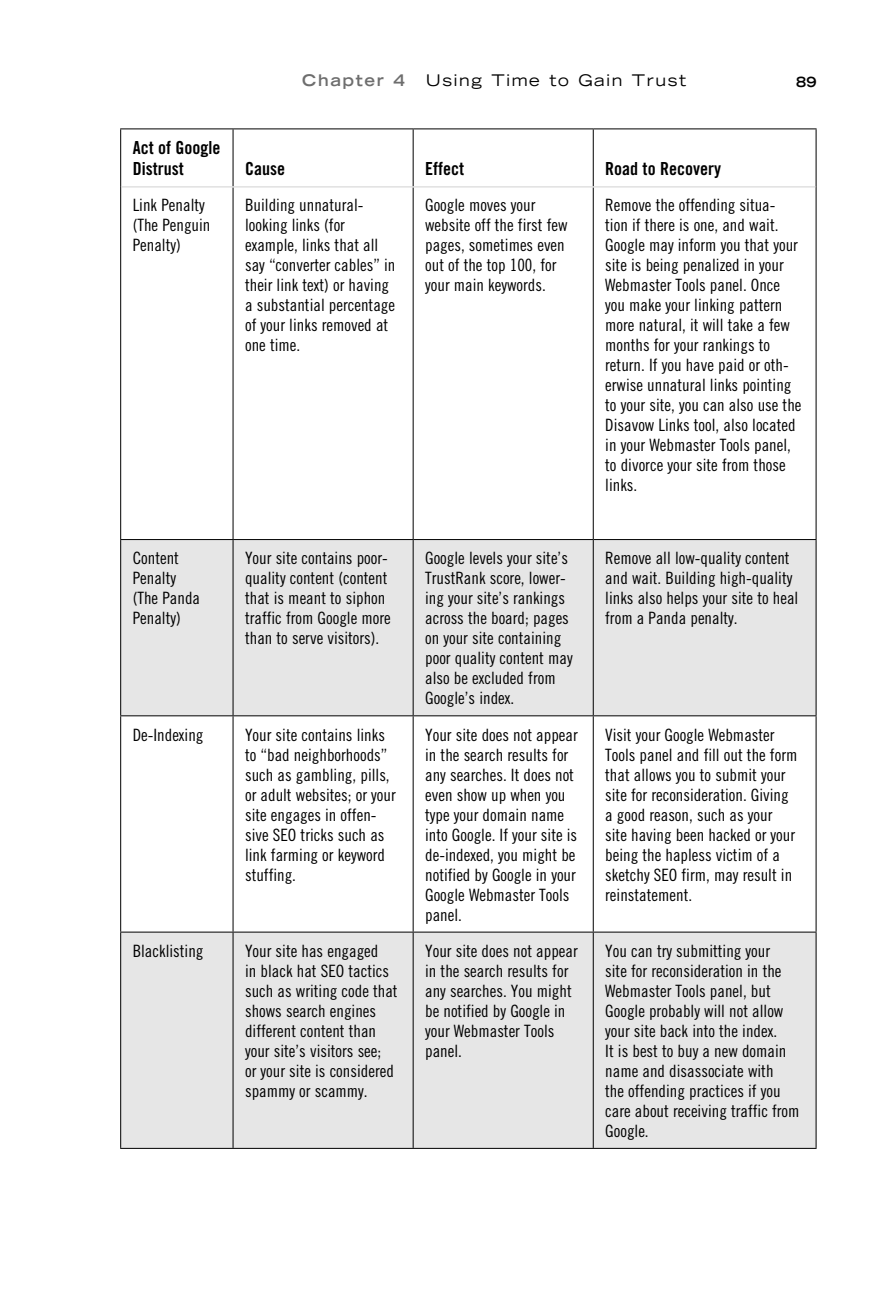
<style>
.page{position:relative;width:889px;height:1296px;background:#fff}
.page>*{position:absolute;margin:0;border:0;box-sizing:border-box;transform-origin:0 0}
.t1{font:18px/21px "Trade Gothic LT Std Bd Cn 20";color:#000}
.t2{font:17px/20px "Trade Gothic LT Std Cn 18";color:#000}
.t3{font:expanded 16px "Trade Gothic LT Std";letter-spacing:.1em;color:#000}
.t4{font:700 expanded 16px "Trade Gothic LT Std";letter-spacing:.1em;color:#6e6e6e}
.t5{font:700 expanded 14px "Trade Gothic LT Std";color:#000}
</style>
<div class="page">
<svg style="left:121px;top:540px;width:694px;height:608px;fill:#e6e6e6"></svg>
<hr style="left:120px;top:128px;width:113px;height:1px;background:#000">
<hr style="left:120px;top:129px;width:1px;height:58px;background:#000">
<hr style="left:233px;top:128px;width:180px;height:1px;background:#000">
<hr style="left:232px;top:129px;width:1px;height:57px;background:#000">
<hr style="left:413px;top:128px;width:180px;height:1px;background:#000">
<hr style="left:412px;top:129px;width:1px;height:57px;background:#000">
<hr style="left:593px;top:128px;width:223px;height:1px;background:#000">
<hr style="left:592px;top:129px;width:1px;height:57px;background:#000">
<hr style="left:815px;top:129px;width:1px;height:58px;background:#000">
<hr style="left:120px;top:187px;width:1px;height:352px;background:#000">
<hr style="left:232px;top:187px;width:1px;height:352px;background:#000">
<hr style="left:412px;top:187px;width:1px;height:352px;background:#000">
<hr style="left:592px;top:187px;width:1px;height:352px;background:#000">
<hr style="left:815px;top:187px;width:1px;height:352px;background:#000">
<hr style="left:120px;top:539px;width:113px;height:1px;background:#000">
<hr style="left:120px;top:540px;width:1px;height:175px;background:#000">
<hr style="left:233px;top:539px;width:180px;height:1px;background:#000">
<hr style="left:232px;top:540px;width:1px;height:175px;background:#000">
<hr style="left:413px;top:539px;width:180px;height:1px;background:#000">
<hr style="left:412px;top:540px;width:1px;height:175px;background:#000">
<hr style="left:593px;top:539px;width:223px;height:1px;background:#000">
<hr style="left:592px;top:540px;width:1px;height:175px;background:#000">
<hr style="left:815px;top:540px;width:1px;height:175px;background:#000">
<hr style="left:120px;top:715px;width:113px;height:1px;background:#000">
<hr style="left:120px;top:716px;width:1px;height:216px;background:#000">
<hr style="left:233px;top:715px;width:180px;height:1px;background:#000">
<hr style="left:232px;top:716px;width:1px;height:216px;background:#000">
<hr style="left:413px;top:715px;width:180px;height:1px;background:#000">
<hr style="left:412px;top:716px;width:1px;height:216px;background:#000">
<hr style="left:593px;top:715px;width:223px;height:1px;background:#000">
<hr style="left:592px;top:716px;width:1px;height:216px;background:#000">
<hr style="left:815px;top:716px;width:1px;height:216px;background:#000">
<hr style="left:120px;top:932px;width:113px;height:1px;background:#000">
<hr style="left:120px;top:933px;width:1px;height:215px;background:#000">
<hr style="left:233px;top:932px;width:180px;height:1px;background:#000">
<hr style="left:232px;top:933px;width:1px;height:215px;background:#000">
<hr style="left:413px;top:932px;width:180px;height:1px;background:#000">
<hr style="left:412px;top:933px;width:1px;height:215px;background:#000">
<hr style="left:593px;top:932px;width:223px;height:1px;background:#000">
<hr style="left:592px;top:933px;width:1px;height:215px;background:#000">
<hr style="left:815px;top:933px;width:1px;height:215px;background:#000">
<hr style="left:120px;top:1148px;width:696px;height:1px;background:#000">
<hr style="left:121px;top:186px;width:694px;height:1px;background:#d1d1d1">
<p class="t1" style="left:133px;top:138px;width:89px">Act of Google<br>Distrust</p>
<p class="t4" style="left:302px;top:74px;width:104px">Chapter 4</p>
<p class="t3" style="left:426px;top:74px;width:262px">Using Time to Gain Trust</p>
<p class="t5" style="left:796px;top:76px;width:22px">89</p>
<p class="t1" style="left:245px;top:159px;width:41px">Cause</p>
<p class="t1" style="left:425px;top:159px;width:40px">Effect</p>
<p class="t1" style="left:605px;top:159px;width:117px">Road to Recovery</p>
<p class="t2" style="left:133px;top:197px;width:79px">Link Penalty (The Penguin<br>Penalty)</p>
<p class="t2" style="left:245px;top:197px;width:152px">Building unnatural&shy;looking links (for example, links that all say “converter cables” in their link text) or having a substantial percentage of your links removed at one time.</p>
<p class="t2" style="left:425px;top:197px;width:144px">Google moves your website off the first few pages, sometimes even out of the top 100, for your main keywords.</p>
<p class="t2" style="left:605px;top:197px;width:198px">Remove the offending situa&shy;tion if there is one, and wait.<br>Google may inform you that your site is being penalized in your<br>Webmaster Tools panel. Once you make your linking pattern more natural, it will take a few months for your rankings to return. If you have paid or oth&shy;erwise unnatural links pointing to your site, you can also use the<br>Disavow Links tool, also located in your Webmaster Tools panel, to divorce your site from those links.</p>
<p class="t2" style="left:133px;top:550px;width:69px">Content<br>Penalty (The Panda<br>Penalty)</p>
<p class="t2" style="left:245px;top:550px;width:147px">Your site contains poor&shy;quality content (content that is meant to siphon traffic from Google more than to serve visitors).</p>
<p class="t2" style="left:425px;top:550px;width:149px">Google levels your site’s<br>TrustRank score, lower&shy;ing your site’s rankings across the board; pages on your site containing poor quality content may also be excluded from<br>Google’s index.</p>
<p class="t2" style="left:605px;top:550px;width:194px">Remove all low-quality content and wait. Building high-quality links also helps your site to heal from a Panda penalty.</p>
<p class="t2" style="left:133px;top:726px;width:72px">De-Indexing</p>
<p class="t2" style="left:245px;top:726px;width:152px">Your site contains links to “bad neighborhoods” such as gambling, pills, or adult websites; or your site engages in offen&shy;sive SEO tricks such as link farming or keyword stuffing.</p>
<p class="t2" style="left:425px;top:726px;width:154px">Your site does not appear in the search results for any searches. It does not even show up when you type your domain name into Google. If your site is de-indexed, you might be notified by Google in your<br>Google Webmaster Tools panel.</p>
<p class="t2" style="left:605px;top:726px;width:194px">Visit your Google Webmaster<br>Tools panel and fill out the form that allows you to submit your site for reconsideration. Giving a good reason, such as your site having been hacked or your being the hapless victim of a sketchy SEO firm, may result in reinstatement.</p>
<p class="t2" style="left:133px;top:942px;width:72px">Blacklisting</p>
<p class="t2" style="left:245px;top:942px;width:154px">Your site has engaged<br>in black hat SEO tactics such as writing code that shows search engines different content than your site’s visitors see;<br>or your site is considered spammy or scammy.</p>
<p class="t2" style="left:425px;top:943px;width:154px">Your site does not appear in the search results for any searches. You might be notified by Google in your Webmaster Tools panel.</p>
<p class="t2" style="left:605px;top:943px;width:196px">You can try submitting your<br>site for reconsideration in the<br>Webmaster Tools panel, but<br>Google probably will not allow your site back into the index.<br>It is best to buy a new domain name and disassociate with<br>the offending practices if you care about receiving traffic from<br>Google.</p>
</div>
